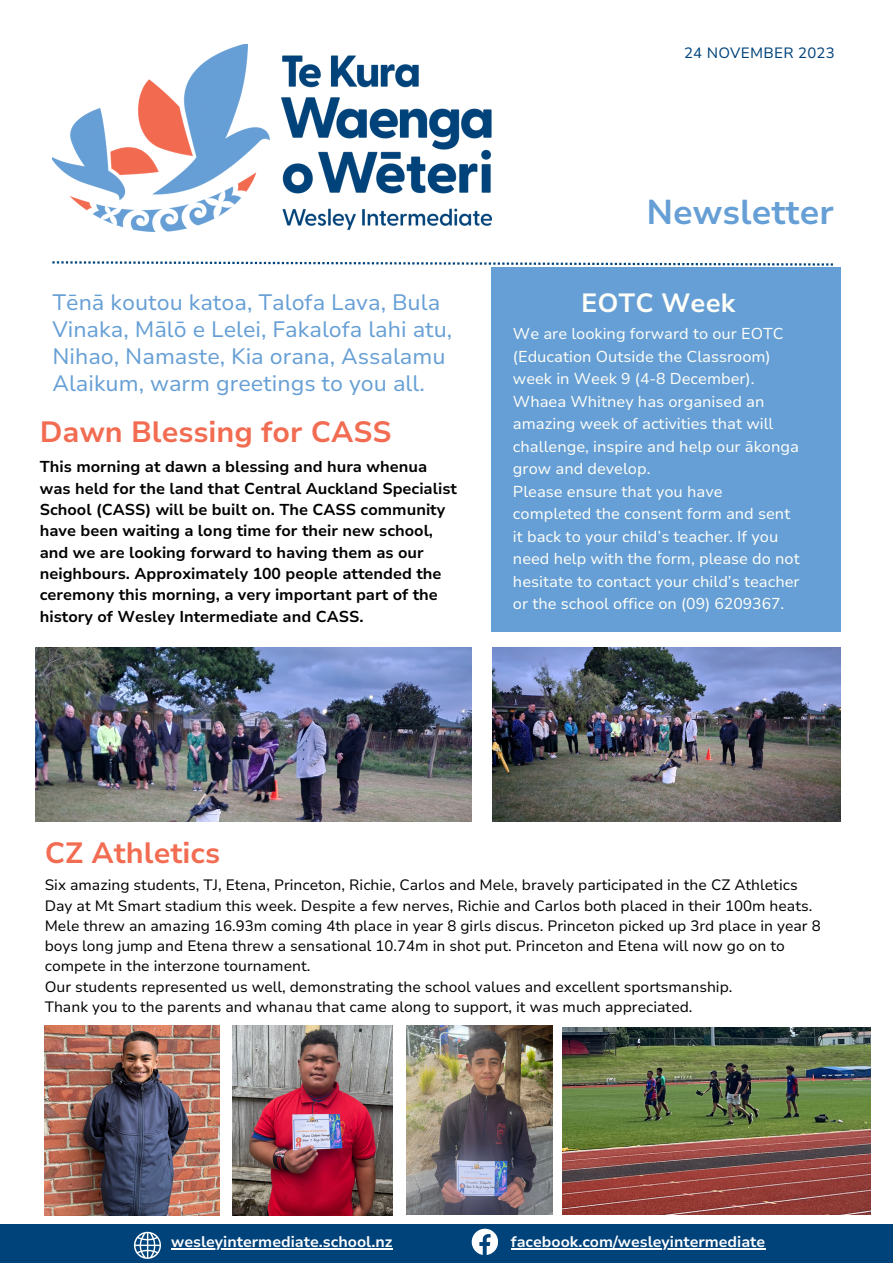
<style>
.page{position:relative;width:893px;height:1264px;background:#fff}
.page>*{position:absolute;margin:0;border:0;box-sizing:border-box;transform-origin:0 0}
.t1{font:700 34.35px "Nunito Sans 10 pt";color:#669fd5}
.t2{font:700 29.25px "Nunito Sans 10 pt";color:#f26c52}
.t3{font:700 26.25px "Nunito Sans 10 pt";color:#fffff9}
.t4{font:22.2px/27px "Nunito Sans 10 pt";color:#669fd5}
.t5{font:15.75px/22.5px "Nunito Sans 10 pt";color:#fffff9}
.t6{font:700 15.75px/21.3px "Nunito Sans 10 pt";color:#000}
.t7{font:700 15.3px "Nunito Sans 10 pt";color:#fff}
.t8{font:15px/20.2px "Nunito Sans 10 pt";color:#000}
.t9{font:14.85px "Nunito Sans 10 pt";letter-spacing:.015em;color:#00437b}
</style>
<div class="page">
<img style="left:52px;top:44px;width:439px;height:187px">
<svg style="left:52px;top:261px;width:780px;height:5px"></svg>
<div style="left:490px;top:267px;width:350px;height:365px;background:#669fd5"></div>
<div style="left:0;top:1223px;width:892px;height:39px;background:#00437b"></div>
<hr style="left:510px;top:1248px;width:255px;height:1px;background:#fff">
<svg style="left:471px;top:1228px;width:26px;height:26px"></svg>
<svg style="left:133px;top:1231px;width:28px;height:28px"></svg>
<hr style="left:171px;top:1248px;width:221px;height:1px;background:#fff">
<img style="left:492px;top:647px;width:348px;height:174px">
<img style="left:36px;top:647px;width:436px;height:174px">
<img style="left:45px;top:1025px;width:174px;height:190px">
<img style="left:232px;top:1025px;width:160px;height:190px">
<img style="left:406px;top:1025px;width:146px;height:189px">
<img style="left:562px;top:1027px;width:308px;height:187px">
<p class="t9" style="left:684px;top:43px;width:152px">24 NOVEMBER 2023</p>
<p class="t4" style="left:52px;top:289px;width:401px">Tēnā koutou katoa, Talofa Lava, Bula Vinaka, Mālō e Lelei, Fakalofa lahi atu, Nihao, Namaste, Kia orana, Assalamu Alaikum, warm greetings to you all.</p>
<p class="t2" style="left:40px;top:412px;width:353px">Dawn Blessing for CASS</p>
<p class="t6" style="left:40px;top:456px;width:418px">This morning at dawn a blessing and hura whenua was held for the land that Central Auckland Specialist School (CASS) will be built on. The CASS community have been waiting a long time for their new school, and we are looking forward to having them as our neighbours. Approximately 100 people attended the ceremony this morning, a very important part of the history of Wesley Intermediate and CASS.</p>
<p class="t1" style="left:646px;top:189px;width:189px">Newsletter</p>
<p class="t3" style="left:581px;top:286px;width:156px">EOTC Week</p>
<p class="t5" style="left:513px;top:323px;width:272px">We are looking forward to our EOTC (Education Outside the Classroom) week in Week 9 (4-8 December).</p>
<p class="t5" style="left:513px;top:390px;width:287px">Whaea Whitney has organised an amazing week of activities that will challenge, inspire and help our ākonga grow and develop.</p>
<p class="t5" style="left:513px;top:480px;width:288px">Please ensure that you have completed the consent form and sent it back to your child’s teacher. If you need help with the form, please do not hesitate to contact your child’s teacher or the school office on (09) 6209367.</p>
<p class="t2" style="left:45px;top:834px;width:177px">CZ Athletics</p>
<p class="t8" style="left:45px;top:875px;width:777px">Six amazing students, TJ, Etena, Princeton, Richie, Carlos and Mele, bravely participated in the CZ Athletics Day at Mt Smart stadium this week. Despite a few nerves, Richie and Carlos both placed in their 100m heats.<br>Mele threw an amazing 16.93m coming 4th place in year 8 girls discus. Princeton picked up 3rd place in year 8 boys long jump and Etena threw a sensational 10.74m in shot put. Princeton and Etena will now go on to compete in the interzone tournament.</p>
<p class="t8" style="left:45px;top:976px;width:689px">Our students represented us well, demonstrating the school values and excellent sportsmanship.</p>
<p class="t8" style="left:45px;top:996px;width:649px">Thank you to the parents and whanau that came along to support, it was much appreciated.</p>
<p class="t7" style="left:171px;top:1231px;width:223px">wesleyintermediate.school.nz</p>
<p class="t7" style="left:510px;top:1231px;width:256px">facebook.com/wesleyintermediate</p>
</div>
